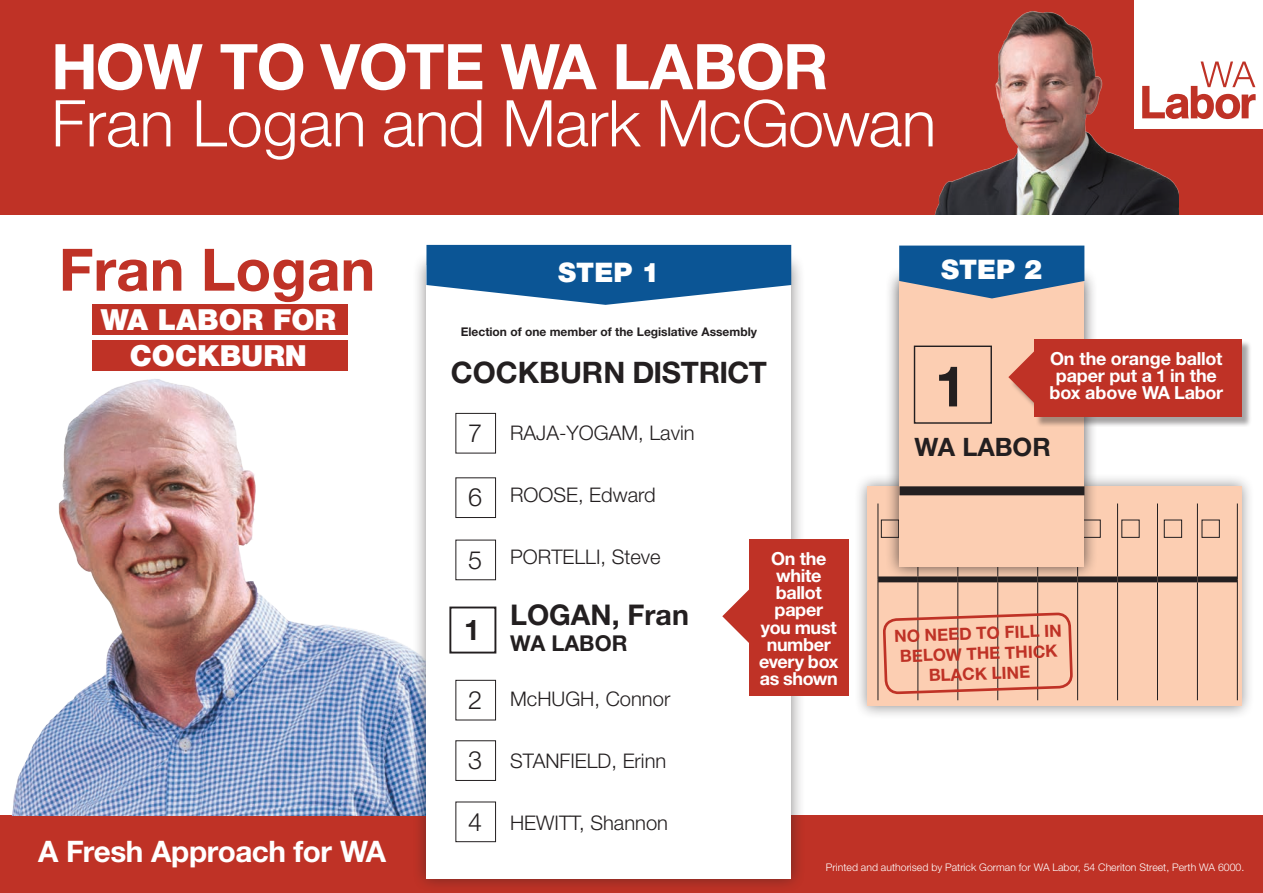
<style>
.page{position:relative;width:1263px;height:893px;background:#fff}
.page>*{position:absolute;margin:0;border:0;box-sizing:border-box;transform-origin:0 0}
.t1{font:300 64.5px "Helvetica Neue";letter-spacing:-.005em;color:#fff}
.t2{font:700 63px "Helvetica Neue";letter-spacing:-.02em;color:#fff}
.t3{font:700 58.5px "Helvetica Neue";color:#bf3226}
.t4{font:700 56.55px "Helvetica Neue";color:#231f20}
.t5{font:700 29.7px "Helvetica Neue";letter-spacing:-.02em;color:#fff}
.t6{font:700 29.7px "Helvetica Neue";letter-spacing:-.005em;color:#231f20}
.t7{font:900 29.1px/35.7px "Helvetica Neue";color:#fff;text-align:center}
.t8{font:700 28.5px "Helvetica Neue";color:#231f20}
.t9{font:900 27px "Helvetica Neue";color:#fff}
.t10{font:700 25.35px "Helvetica Neue";color:#231f20}
.t11{font:300 25.2px "Helvetica Neue";color:#231f20}
.t12{font:700 21.9px "Helvetica Neue";color:#231f20}
.t13{font:300 20.1px "Helvetica Neue";color:#231f20}
.t14{font:700 18px/17.2px "Helvetica Neue";letter-spacing:-.015em;color:#fff;text-align:center}
.t15{font:700 16.95px/20.2px "Helvetica Neue";color:#bf3226;text-align:center}
.t16{font:700 12px "Helvetica Neue";color:#231f20}
.t17{font:300 10.5px "Helvetica Neue";color:#fff}
</style>
<div class="page">
<div style="left:0;top:815px;width:1263px;height:78px;background:#bf3226"></div>
<img style="left:12px;top:363px;width:400px;height:452px">
<div style="left:0;top:0;width:1263px;height:214px;background:#bf3226"></div>
<img style="left:935px;top:11px;width:243px;height:203px">
<div style="left:412px;top:251px;width:393px;height:641px;background:#231f20;opacity:.5"></div>
<div style="left:426px;top:265px;width:365px;height:613px;background:#fff"></div>
<div style="left:749px;top:540px;width:99px;height:156px;background:#bf3226"></div>
<svg style="left:722px;top:589px;width:27px;height:54px"></svg>
<svg style="left:426px;top:245px;width:365px;height:60px"></svg>
<svg style="left:1134px;top:14px;width:129px;height:115px"></svg>
<div style="left:92px;top:304px;width:255px;height:31px;background:#bf3226"></div>
<div style="left:92px;top:340px;width:255px;height:31px;background:#bf3226"></div>
<div style="left:456px;top:413px;width:40px;height:40px;border:1px solid #231f20"></div>
<div style="left:449px;top:607px;width:47px;height:46px;border:2px solid #231f20"></div>
<div style="left:456px;top:478px;width:40px;height:40px;border:1px solid #231f20"></div>
<div style="left:456px;top:680px;width:40px;height:40px;border:1px solid #231f20"></div>
<div style="left:456px;top:740px;width:40px;height:41px;border:1px solid #231f20"></div>
<div style="left:456px;top:802px;width:40px;height:40px;border:1px solid #231f20"></div>
<div style="left:1134px;top:0;width:129px;height:14px;background:#fff"></div>
<div style="left:854px;top:473px;width:401px;height:246px;background:#231f20;opacity:.5"></div>
<div style="left:867px;top:486px;width:375px;height:220px;background:#fcceb2"></div>
<hr style="left:878px;top:503px;width:1px;height:76px;background:#231f20">
<hr style="left:1117px;top:503px;width:1px;height:73px;background:#231f20">
<hr style="left:1157px;top:503px;width:1px;height:73px;background:#231f20">
<hr style="left:1197px;top:503px;width:1px;height:73px;background:#231f20">
<hr style="left:1237px;top:503px;width:1px;height:76px;background:#231f20">
<hr style="left:878px;top:579px;width:1px;height:121px;background:#231f20">
<hr style="left:918px;top:582px;width:1px;height:118px;background:#231f20">
<hr style="left:957px;top:582px;width:1px;height:118px;background:#231f20">
<hr style="left:997px;top:582px;width:1px;height:118px;background:#231f20">
<hr style="left:1037px;top:582px;width:1px;height:118px;background:#231f20">
<hr style="left:1077px;top:582px;width:1px;height:118px;background:#231f20">
<hr style="left:1117px;top:582px;width:1px;height:118px;background:#231f20">
<hr style="left:1157px;top:582px;width:1px;height:118px;background:#231f20">
<hr style="left:1197px;top:582px;width:1px;height:118px;background:#231f20">
<hr style="left:1237px;top:579px;width:1px;height:121px;background:#231f20">
<div style="left:878px;top:576px;width:40px;height:6px;background:#231f20"></div>
<div style="left:918px;top:576px;width:40px;height:6px;background:#231f20"></div>
<div style="left:958px;top:576px;width:40px;height:6px;background:#231f20"></div>
<div style="left:998px;top:576px;width:40px;height:6px;background:#231f20"></div>
<div style="left:1038px;top:576px;width:39px;height:6px;background:#231f20"></div>
<div style="left:1077px;top:576px;width:40px;height:6px;background:#231f20"></div>
<div style="left:1117px;top:576px;width:40px;height:6px;background:#231f20"></div>
<div style="left:1157px;top:576px;width:40px;height:6px;background:#231f20"></div>
<div style="left:1197px;top:576px;width:40px;height:6px;background:#231f20"></div>
<div style="left:881px;top:520px;width:18px;height:17px;border:1px solid #231f20"></div>
<div style="left:1164px;top:520px;width:18px;height:17px;border:1px solid #231f20"></div>
<svg style="left:884px;top:613px;width:188px;height:80px"></svg>
<div style="left:885px;top:266px;width:213px;height:314px;background:#231f20;opacity:.75"></div>
<div style="left:899px;top:280px;width:185px;height:286px;background:#fcceb2"></div>
<div style="left:914px;top:346px;width:78px;height:78px;border:1px solid #231f20"></div>
<div style="left:899px;top:486px;width:185px;height:9px;background:#231f20"></div>
<svg style="left:899px;top:246px;width:185px;height:52px"></svg>
<div style="left:1010px;top:340px;width:242px;height:87px;background:#231f20;opacity:.4"></div>
<svg style="left:1008px;top:340px;width:26px;height:75px"></svg>
<div style="left:1034px;top:339px;width:208px;height:78px;background:#bf3226"></div>
<h2 class="t2" style="left:51px;top:28px;width:779px">HOW TO VOTE WA LABOR</h2>
<h1 class="t1" style="left:51px;top:84px;width:887px">Fran Logan and Mark McGowan</h1>
<h3 class="t3" style="left:59px;top:234px;width:318px">Fran Logan</h3>
<h3 class="t7" style="left:101px;top:302px;width:237px">WA LABOR FOR<br>COCKBURN</h3>
<h3 class="t9" style="left:558px;top:256px;width:103px">STEP 1</h3>
<p class="t16" style="left:461px;top:324px;width:298px">Election of one member of the Legislative Assembly</p>
<h3 class="t6" style="left:451px;top:354px;width:318px">COCKBURN DISTRICT</h3>
<h3 class="t9" style="left:941px;top:253px;width:103px">STEP 2</h3>
<h3 class="t4" style="left:935px;top:351px;width:33px">1</h3>
<p class="t14" style="left:1049px;top:349px;width:175px">On the orange ballot paper put a 1 in the box above WA Labor</p>
<h3 class="t5" style="left:38px;top:833px;width:349px">A Fresh Approach for WA</h3>
<h3 class="t11" style="left:468px;top:418px;width:16px">7</h3>
<p class="t13" style="left:510px;top:420px;width:186px">RAJA-YOGAM, Lavin</p>
<h3 class="t10" style="left:914px;top:431px;width:138px">WA LABOR</h3>
<h3 class="t11" style="left:468px;top:482px;width:16px">6</h3>
<p class="t13" style="left:510px;top:482px;width:147px">ROOSE, Edward</p>
<h3 class="t11" style="left:468px;top:544px;width:16px">5</h3>
<h3 class="t8" style="left:464px;top:612px;width:17px">1</h3>
<h3 class="t11" style="left:468px;top:685px;width:16px">2</h3>
<p class="t13" style="left:510px;top:544px;width:152px">PORTELLI, Steve</p>
<h3 class="t8" style="left:510px;top:597px;width:180px">LOGAN, Fran</h3>
<p class="t12" style="left:510px;top:630px;width:119px">WA LABOR</p>
<p class="t13" style="left:510px;top:687px;width:162px">McHUGH, Connor</p>
<p class="t14" style="left:759px;top:549px;width:81px">On the white ballot paper you must number every box as shown</p>
<p class="t15" style="left:894px;top:625px;width:169px;rotate:-2deg">NO NEED TO FILL IN<br>BELOW THE THICK<br>BLACK LINE</p>
<h3 class="t11" style="left:468px;top:745px;width:16px">3</h3>
<p class="t13" style="left:510px;top:749px;width:158px">STANFIELD, Erinn</p>
<h3 class="t11" style="left:468px;top:806px;width:16px">4</h3>
<p class="t13" style="left:510px;top:811px;width:159px">HEWITT, Shannon</p>
<p class="t17" style="left:826px;top:861px;width:420px">Printed and authorised by Patrick Gorman for WA Labor, 54 Cheriton Street, Perth WA 6000.</p>
</div>
